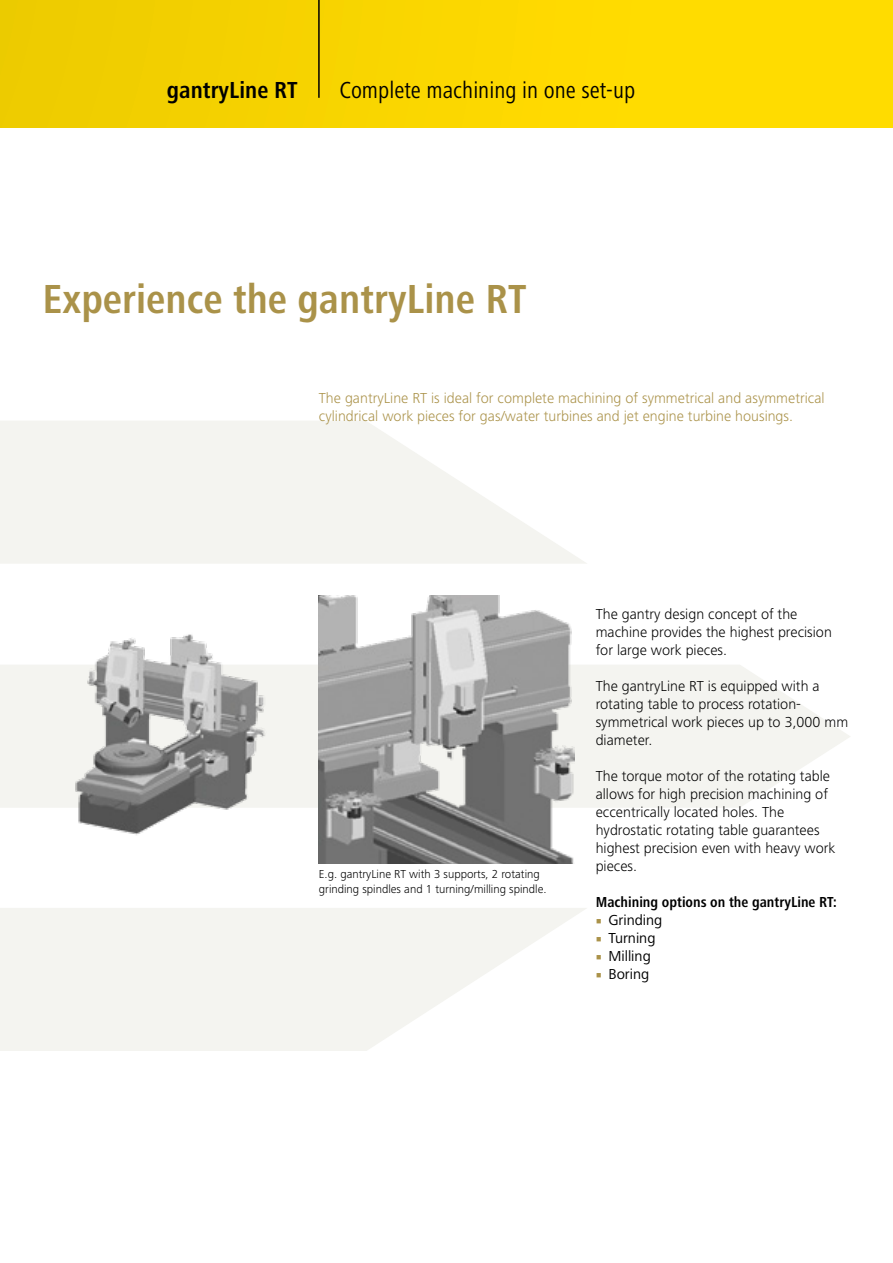
<style>
.page{position:relative;width:893px;height:1263px;background:#fff}
.page>*{position:absolute;margin:0;border:0;box-sizing:border-box;transform-origin:0 0}
.t1{font:700 condensed 42px "Frutiger Next LT";color:#aa9249}
.t2{font:condensed 24px "Frutiger Next LT";color:#000}
.t3{font:700 condensed 24px "Frutiger Next LT";color:#000}
.t4{font:300 15px/18px "Frutiger Next LT";color:#000}
.t5{font:300 15px/18px "Frutiger Next LT";color:#aa9249}
.t6{font:700 condensed 15px "Frutiger Next LT";color:#000}
.t7{font:15px "Frutiger Next LT";color:#000}
.t8{font:300 12px/14.4px "Frutiger Next LT";color:#000}
.s1{font-family:"Minion Pro";color:#aa9249}
</style>
<div class="page">
<svg style="left:0;top:421px;width:586px;height:143px;fill:#f4f4f0"></svg>
<svg style="left:0;top:908px;width:586px;height:143px;fill:#f4f4f0"></svg>
<svg style="left:0;top:665px;width:850px;height:143px;fill:#f4f4f0"></svg>
<div style="left:0;top:0;width:893px;height:128px;background:linear-gradient(to right,#efcc00,#ffe000)"></div>
<hr style="left:318px;top:0;width:2px;height:98px;background:#000">
<img style="left:319px;top:596px;width:255px;height:267px">
<img style="left:41px;top:634px;width:255px;height:201px">
<h2 class="t3" style="left:167px;top:76px;width:132px">gantryLine RT</h2>
<h2 class="t2" style="left:339px;top:77px;width:297px">Complete machining in one set-up</h2>
<h1 class="t1" style="left:43px;top:276px;width:485px">Experience the gantryLine RT</h1>
<p class="t5" style="left:319px;top:389px;width:507px">The gantryLine RT is ideal for complete machining of symmetrical and asymmetrical cylindrical work pieces for gas/water turbines and jet engine turbine housings.</p>
<p class="t8" style="left:319px;top:867px;width:229px">E.g. gantryLine RT with 3 supports, 2 rotating grinding spindles and 1 turning/milling spindle.</p>
<p class="t4" style="left:596px;top:605px;width:238px">The gantry design concept of the machine provides the highest precision for large work pieces.</p>
<p class="t4" style="left:596px;top:677px;width:254px">The gantryLine RT is equipped with a rotating table to process rotation&shy;symmetrical work pieces up to 3,000 mm diameter.</p>
<p class="t4" style="left:596px;top:767px;width:241px">The torque motor of the rotating table allows for high precision machining of eccentrically located holes. The hydrostatic rotating table guarantees highest precision even with heavy work pieces.</p>
<p class="t6" style="left:596px;top:893px;width:243px">Machining options on the gantryLine RT:</p>
<p class="t7" style="left:596px;top:911px;width:68px"><span class="s1">■</span> Grinding</p>
<p class="t7" style="left:596px;top:929px;width:61px"><span class="s1">■</span> Turning</p>
<p class="t7" style="left:596px;top:947px;width:57px"><span class="s1">■</span> Milling</p>
<p class="t7" style="left:596px;top:965px;width:55px"><span class="s1">■</span> Boring</p>
</div>
